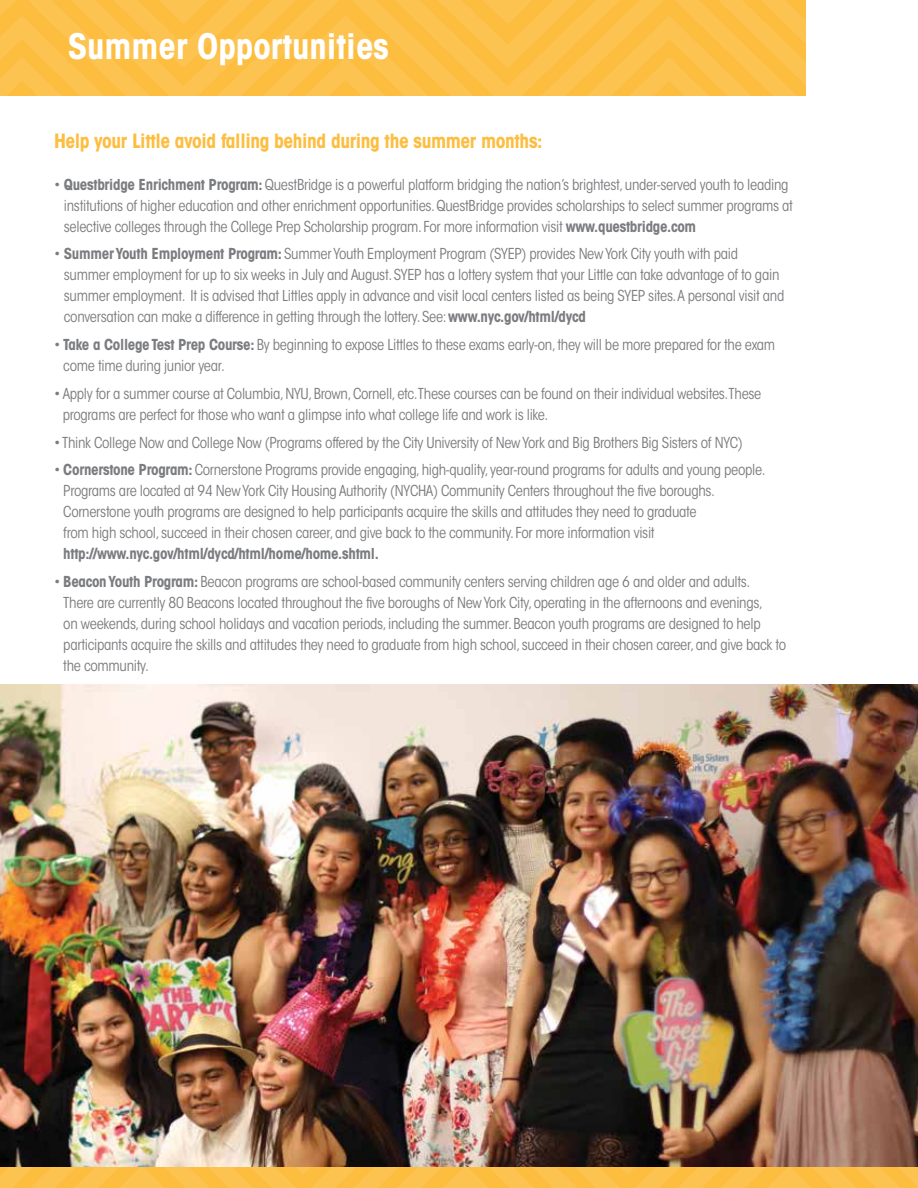
<style>
.page{position:relative;width:918px;height:1188px;background:#fff}
.page>*{position:absolute;margin:0;border:0;box-sizing:border-box;transform-origin:0 0}
.t1{font:700 condensed 34.8px "ITC Avant Garde Std";color:#fff}
.t2{font:700 condensed 19.5px "ITC Avant Garde Std";letter-spacing:-.02em;color:#fdbd3f}
.t3{font:condensed 15px/21px "ITC Avant Garde Std";letter-spacing:-.02em;color:#7b7c7f}
.t4{font:700 condensed 15px "ITC Avant Garde Std";letter-spacing:-.02em;color:#7b7c7f}
.s1{font-weight:700}
</style>
<div class="page">
<img style="left:0;top:685px;width:918px;height:503px">
<img style="left:0;top:0;width:805px;height:96px">
<h1 class="t1" style="left:68px;top:24px;width:323px">Summer Opportunities</h1>
<h2 class="t2" style="left:54px;top:128px;width:490px">Help your Little avoid falling behind during the summer months:</h2>
<p class="t3" style="left:64px;top:174px;width:731px;text-indent:-10px">• <span class="s1">Questbridge Enrichment Program:</span> QuestBridge is a powerful platform bridging the nation’s brightest, under-served youth to leading institutions of higher education and other enrichment opportunities. QuestBridge provides scholarships to select summer programs at selective colleges through the College Prep Scholarship program. For more information visit <span class="s1">www.questbridge.com</span></p>
<p class="t3" style="left:64px;top:243px;width:722px;text-indent:-10px">• <span class="s1">Summer Youth Employment Program:</span> Summer Youth Employment Program (SYEP) provides New York City youth with paid summer employment for up to six weeks in July and August. SYEP has a lottery system that your Little can take advantage of to gain summer employment. It is advised that Littles apply in advance and visit local centers listed as being SYEP sites. A personal visit and conversation can make a difference in getting through the lottery. See: <span class="s1">www.nyc.gov/html/dycd</span></p>
<p class="t3" style="left:63px;top:334px;width:713px;text-indent:-9px">• <span class="s1">Take a College Test Prep Course:</span> By beginning to expose Littles to these exams early-on, they will be more prepared for the exam come time during junior year.</p>
<p class="t3" style="left:63px;top:383px;width:700px;text-indent:-9px">• Apply for a summer course at Columbia, NYU, Brown, Cornell, etc.These courses can be found on their individual websites.These programs are perfect for those who want a glimpse into what college life and work is like.</p>
<p class="t3" style="left:54px;top:432px;width:690px">• Think College Now and College Now (Programs offered by the City University of New York and Big Brothers Big Sisters of NYC)</p>
<p class="t3" style="left:63px;top:459px;width:704px;text-indent:-9px">• <span class="s1">Cornerstone Program:</span> Cornerstone Programs provide engaging, high-quality, year-round programs for adults and young people.<br>Programs are located at 94 New York City Housing Authority (NYCHA) Community Centers throughout the five boroughs.<br>Cornerstone youth programs are designed to help participants acquire the skills and attitudes they need to graduate<br>from high school, succeed in their chosen career, and give back to the community. For more information visit</p>
<p class="t4" style="left:63px;top:544px;width:317px">http://www.nyc.gov/html/dycd/html/home/home.shtml.</p>
<p class="t3" style="left:63px;top:571px;width:724px;text-indent:-9px">• <span class="s1">Beacon Youth Program:</span> Beacon programs are school-based community centers serving children age 6 and older and adults.<br>There are currently 80 Beacons located throughout the five boroughs of New York City, operating in the afternoons and evenings,<br>on weekends, during school holidays and vacation periods, including the summer. Beacon youth programs are designed to help participants acquire the skills and attitudes they need to graduate from high school, succeed in their chosen career, and give back to the community.</p>
</div>
